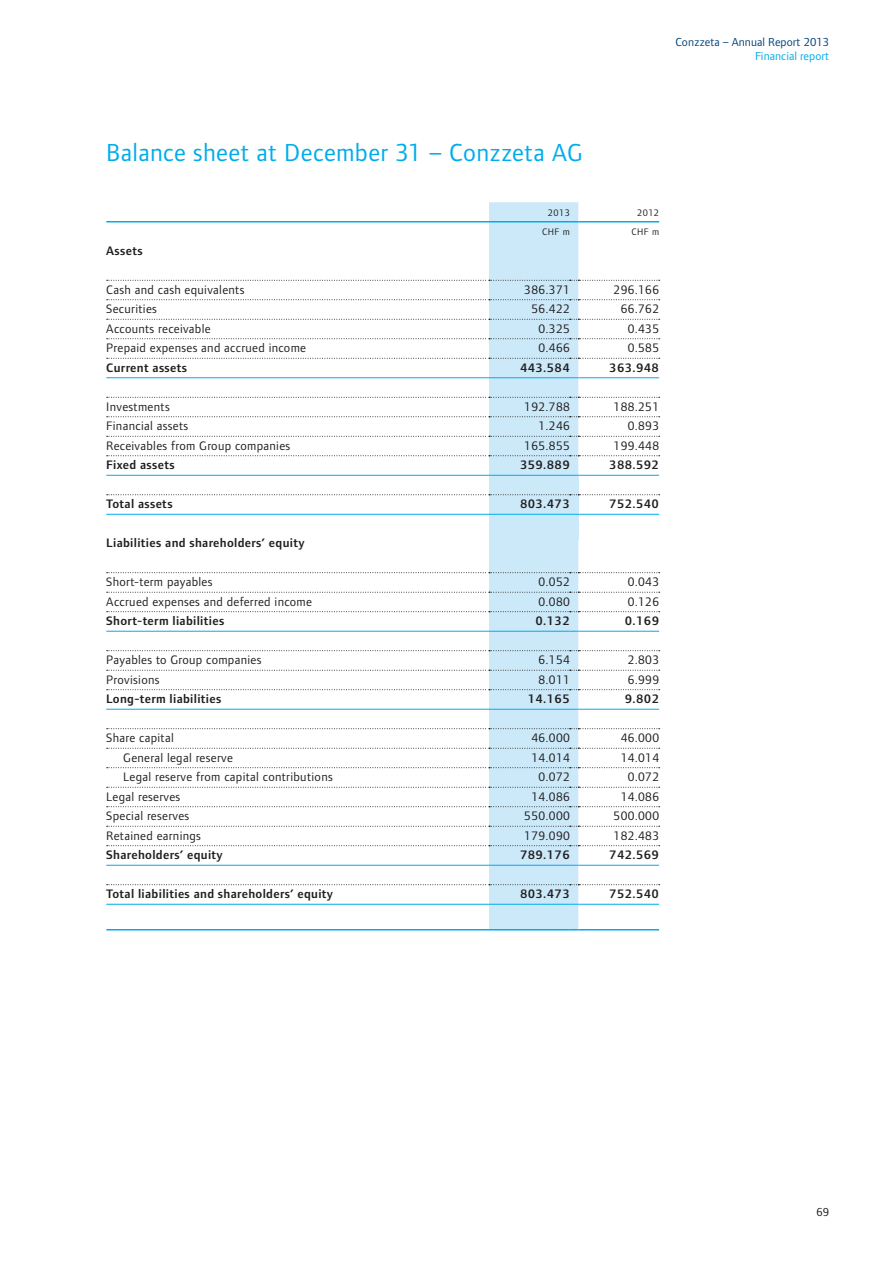
<style>
.page{position:relative;width:893px;height:1263px;background:#fff}
.page>*{position:absolute;margin:0;border:0;box-sizing:border-box;transform-origin:0 0}
.t1{font:25.5px "Foundry Form Sans";letter-spacing:.015em;color:#00acea}
.t2{font:12.75px "Foundry Form Sans";letter-spacing:.025em;color:#231f20}
.t3{font:600 12.75px "Foundry Form Sans";letter-spacing:.025em;color:#231f20}
.t4{font:12px "Foundry Form Sans";letter-spacing:.005em;color:#00447b}
.t5{font:12px "Foundry Form Sans";letter-spacing:.005em;color:#00acea}
.t6{font:12px "Foundry Form Sans";color:#231f20}
.t7{font:9.75px "Foundry Form Sans";letter-spacing:.05em;color:#231f20}
</style>
<div class="page">
<div style="left:489px;top:475px;width:89px;height:65px;background:#cce9f9"></div>
<hr style="left:106px;top:221px;width:383px;height:1px;background:#00acea">
<hr style="left:106px;top:377px;width:383px;height:1px;background:#00acea">
<hr style="left:106px;top:475px;width:383px;height:1px;background:#00acea">
<hr style="left:106px;top:514px;width:383px;height:1px;background:#00acea">
<svg style="left:107px;top:202px;width:553px;height:313px"></svg>
<hr style="left:578px;top:514px;width:81px;height:1px;background:#00acea">
<hr style="left:106px;top:631px;width:383px;height:1px;background:#00acea">
<hr style="left:106px;top:709px;width:383px;height:1px;background:#00acea">
<hr style="left:106px;top:865px;width:383px;height:1px;background:#00acea">
<hr style="left:106px;top:904px;width:383px;height:1px;background:#00acea">
<hr style="left:106px;top:929px;width:383px;height:1px;background:#00acea">
<svg style="left:107px;top:534px;width:553px;height:396px"></svg>
<hr style="left:578px;top:929px;width:81px;height:1px;background:#00acea">
<p class="t4" style="left:675px;top:34px;width:155px">Conzzeta – Annual Report 2013</p>
<p class="t5" style="left:755px;top:49px;width:76px">Financial report</p>
<p class="t1" style="left:106px;top:137px;width:478px">Balance sheet at December 31 – Conzzeta AG</p>
<p class="t7" style="left:548px;top:207px;width:24px">2013</p>
<p class="t7" style="left:637px;top:207px;width:24px">2012</p>
<p class="t7" style="left:542px;top:226px;width:29px">CHF m</p>
<p class="t7" style="left:631px;top:226px;width:29px">CHF m</p>
<p class="t3" style="left:106px;top:243px;width:38px">Assets</p>
<p class="t2" style="left:106px;top:282px;width:140px">Cash and cash equivalents</p>
<p class="t2" style="left:524px;top:282px;width:47px">386.371</p>
<p class="t2" style="left:614px;top:282px;width:47px">296.166</p>
<p class="t2" style="left:106px;top:301px;width:52px">Securities</p>
<p class="t2" style="left:531px;top:301px;width:40px">56.422</p>
<p class="t2" style="left:621px;top:301px;width:40px">66.762</p>
<p class="t2" style="left:106px;top:321px;width:106px">Accounts receivable</p>
<p class="t2" style="left:538px;top:321px;width:33px">0.325</p>
<p class="t2" style="left:628px;top:321px;width:33px">0.435</p>
<p class="t2" style="left:106px;top:340px;width:201px">Prepaid expenses and accrued income</p>
<p class="t2" style="left:538px;top:340px;width:33px">0.466</p>
<p class="t2" style="left:628px;top:340px;width:33px">0.585</p>
<p class="t3" style="left:106px;top:360px;width:82px">Current assets</p>
<p class="t3" style="left:520px;top:360px;width:51px">443.584</p>
<p class="t3" style="left:609px;top:360px;width:51px">363.948</p>
<p class="t2" style="left:106px;top:399px;width:65px">Investments</p>
<p class="t2" style="left:524px;top:399px;width:47px">192.788</p>
<p class="t2" style="left:614px;top:399px;width:47px">188.251</p>
<p class="t2" style="left:106px;top:418px;width:83px">Financial assets</p>
<p class="t2" style="left:538px;top:418px;width:33px">1.246</p>
<p class="t2" style="left:628px;top:418px;width:33px">0.893</p>
<p class="t2" style="left:106px;top:438px;width:185px">Receivables from Group companies</p>
<p class="t2" style="left:524px;top:438px;width:47px">165.855</p>
<p class="t2" style="left:614px;top:438px;width:47px">199.448</p>
<p class="t3" style="left:106px;top:457px;width:70px">Fixed assets</p>
<p class="t3" style="left:520px;top:457px;width:51px">359.889</p>
<p class="t3" style="left:609px;top:457px;width:51px">388.592</p>
<p class="t3" style="left:106px;top:496px;width:68px">Total assets</p>
<p class="t3" style="left:520px;top:496px;width:51px">803.473</p>
<p class="t3" style="left:609px;top:496px;width:51px">752.540</p>
<p class="t3" style="left:106px;top:535px;width:200px">Liabilities and shareholders’ equity</p>
<p class="t2" style="left:106px;top:574px;width:108px">Short-term payables</p>
<p class="t2" style="left:538px;top:574px;width:33px">0.052</p>
<p class="t2" style="left:628px;top:574px;width:33px">0.043</p>
<p class="t2" style="left:106px;top:594px;width:207px">Accrued expenses and deferred income</p>
<p class="t2" style="left:538px;top:594px;width:33px">0.080</p>
<p class="t2" style="left:628px;top:594px;width:33px">0.126</p>
<p class="t3" style="left:106px;top:613px;width:120px">Short-term liabilities</p>
<p class="t3" style="left:536px;top:613px;width:36px">0.132</p>
<p class="t3" style="left:625px;top:613px;width:36px">0.169</p>
<p class="t2" style="left:106px;top:652px;width:157px">Payables to Group companies</p>
<p class="t2" style="left:538px;top:652px;width:33px">6.154</p>
<p class="t2" style="left:628px;top:652px;width:33px">2.803</p>
<p class="t2" style="left:106px;top:672px;width:55px">Provisions</p>
<p class="t2" style="left:538px;top:672px;width:33px">8.011</p>
<p class="t2" style="left:628px;top:672px;width:33px">6.999</p>
<p class="t3" style="left:106px;top:691px;width:117px">Long-term liabilities</p>
<p class="t3" style="left:528px;top:691px;width:44px">14.165</p>
<p class="t3" style="left:625px;top:691px;width:36px">9.802</p>
<p class="t2" style="left:106px;top:730px;width:69px">Share capital</p>
<p class="t2" style="left:531px;top:730px;width:40px">46.000</p>
<p class="t2" style="left:621px;top:730px;width:40px">46.000</p>
<p class="t2" style="left:123px;top:750px;width:111px">General legal reserve</p>
<p class="t2" style="left:531px;top:750px;width:40px">14.014</p>
<p class="t2" style="left:621px;top:750px;width:40px">14.014</p>
<p class="t2" style="left:123px;top:769px;width:211px">Legal reserve from capital contributions</p>
<p class="t2" style="left:538px;top:769px;width:33px">0.072</p>
<p class="t2" style="left:628px;top:769px;width:33px">0.072</p>
<p class="t2" style="left:106px;top:789px;width:76px">Legal reserves</p>
<p class="t2" style="left:531px;top:789px;width:40px">14.086</p>
<p class="t2" style="left:621px;top:789px;width:40px">14.086</p>
<p class="t2" style="left:106px;top:808px;width:85px">Special reserves</p>
<p class="t2" style="left:524px;top:808px;width:47px">550.000</p>
<p class="t2" style="left:614px;top:808px;width:47px">500.000</p>
<p class="t2" style="left:106px;top:828px;width:96px">Retained earnings</p>
<p class="t2" style="left:524px;top:828px;width:47px">179.090</p>
<p class="t2" style="left:614px;top:828px;width:47px">182.483</p>
<p class="t3" style="left:106px;top:847px;width:118px">Shareholders’ equity</p>
<p class="t3" style="left:520px;top:847px;width:51px">789.176</p>
<p class="t3" style="left:609px;top:847px;width:51px">742.569</p>
<p class="t3" style="left:106px;top:886px;width:228px">Total liabilities and shareholders’ equity</p>
<p class="t3" style="left:520px;top:886px;width:51px">803.473</p>
<p class="t3" style="left:609px;top:886px;width:51px">752.540</p>
<p class="t6" style="left:816px;top:1205px;width:14px">69</p>
</div>
